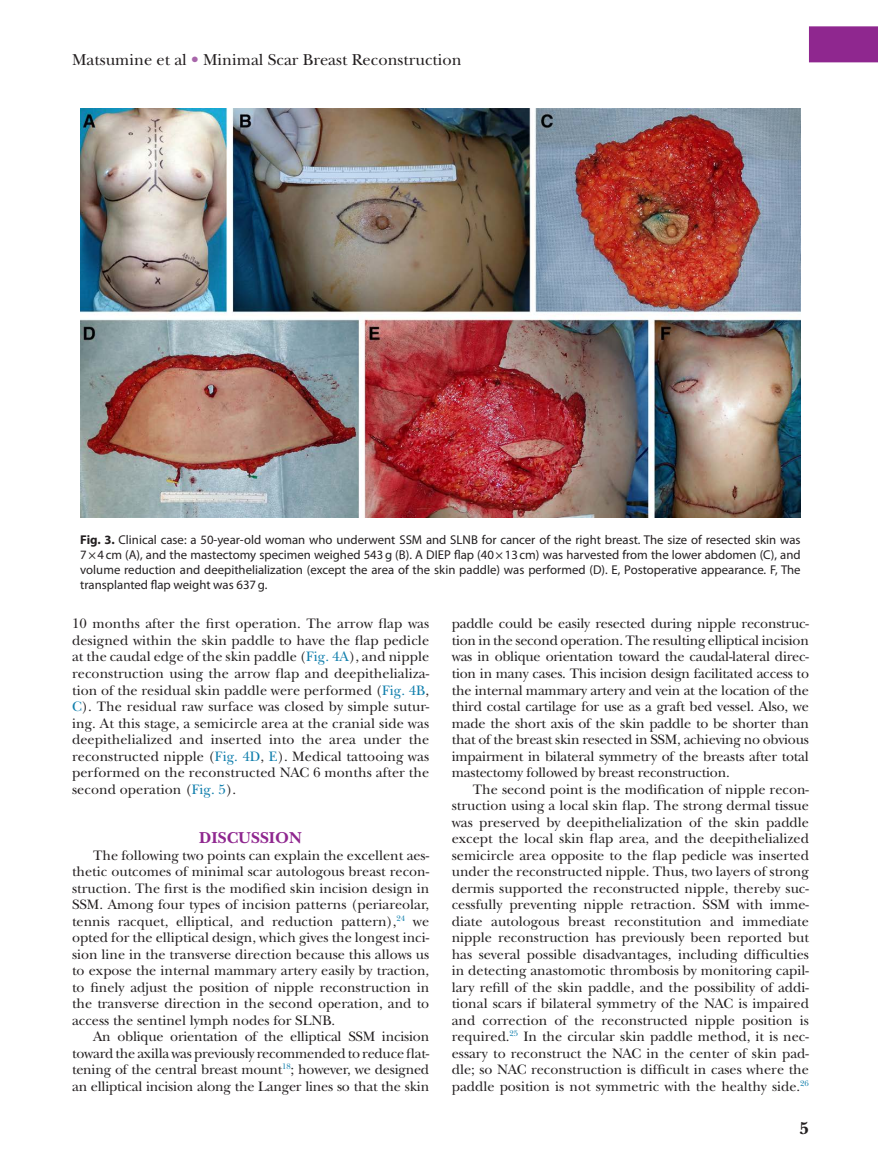
<style>
.page{position:relative;width:878px;height:1175px;background:#fff}
.page>*{position:absolute;margin:0;border:0;box-sizing:border-box;transform-origin:0 0}
.t1{font:700 18px "New Baskerville Std";color:#231f20}
.t2{font:16.5px "New Baskerville Std";color:#231f20}
.t3{font:700 16.5px "New Baskerville Std";color:#8f278f}
.t4{font:14.25px/16.5px "New Baskerville Std";color:#231f20;text-align:justify}
.t5{font:12.75px/15px "Myriad Pro";color:#231f20;text-align:justify}
.s1{color:#a866aa}
.s2{font-weight:700}
.s3{color:#0f7eac}
</style>
<div class="page">
<div style="left:808px;top:26px;width:70px;height:36px;background:#8f278f"></div>
<img style="left:80px;top:108px;width:720px;height:409px">
<p class="t2" style="left:72px;top:50px;width:391px">Matsumine et al <span class="s1">•</span> Minimal Scar Breast Reconstruction</p>
<p class="t5" style="left:80px;top:532px;width:722px"><span class="s2">Fig. 3.</span> Clinical case: a 50-year-old woman who underwent SSM and SLN B for cancer of the right breast. The size of resected skin was 7×4cm (A), and the mastectomy specimen weighed 543g (B). A DIEP flap (40×13cm) was harvested from the lower abdomen (C), and volume reduction and deepithelialization (except the area of the skin paddle) was performed (D). E, Postoperative appearance. F, The transplanted flap weight was 637g.</p>
<p class="t4" style="left:72px;top:615px;width:359px">10 months after the first operation. The arrow flap was designed within the skin paddle to have the flap pedicle at the caudal edge of the skin paddle (<span class="s3">Fig. 4A</span>), and nipple reconstruction using the arrow flap and deepithelializa&shy;tion of the residual skin paddle were performed (<span class="s3">Fig. 4B</span>, <span class="s3">C</span>). The residual raw surface was closed by simple sutur&shy;ing. At this stage, a semicircle area at the cranial side was deepithelialized and inserted into the area under the reconstructed nipple (<span class="s3">Fig. 4D</span>, <span class="s3">E</span>). Medical tattooing was performed on the reconstructed NAC 6 months after the second operation (<span class="s3">Fig. 5</span>).</p>
<p class="t3" style="left:199px;top:828px;width:104px">DISCUSSION</p>
<p class="t4" style="left:72px;top:846px;width:359px;text-indent:21px">The following two points can explain the excellent aes&shy;thetic outcomes of minimal scar autologous breast recon&shy;struction. The first is the modified skin incision design in SSM. Among four types of incision patterns (periareolar, tennis racquet, elliptical, and reduction pattern),<sup>24</sup> we opted for the elliptical design, which gives the longest inci&shy;sion line in the transverse direction because this allows us to expose the internal mammary artery easily by traction, to finely adjust the position of nipple reconstruction in the transverse direction in the second operation, and to access the sentinel lymph nodes for SLNB.</p>
<p class="t4" style="left:72px;top:1028px;width:359px;text-indent:21px">An oblique orientation of the elliptical SSM incision toward the axilla was previously recommended to reduce flat&shy;tening of the central breast mount<sup>18</sup>; however, we designed an elliptical incision along the Langer lines so that the skin</p>
<p class="t4" style="left:452px;top:615px;width:359px">paddle could be easily resected during nipple reconstruc&shy;tion in the second operation. The resulting elliptical incision was in oblique orientation toward the caudal-lateral direc&shy;tion in many cases. This incision design facilitated access to the internal mammary artery and vein at the location of the third costal cartilage for use as a graft bed vessel. Also, we made the short axis of the skin paddle to be shorter than that of the breast skin resected in SSM, achieving no obvious impairment in bilateral symmetry of the breasts after total mastectomy followed by breast reconstruction.</p>
<p class="t4" style="left:452px;top:780px;width:359px;text-indent:21px">The second point is the modification of nipple recon&shy;struction using a local skin flap. The strong dermal tissue was preserved by deepithelialization of the skin paddle except the local skin flap area, and the deepithelialized semicircle area opposite to the flap pedicle was inserted under the reconstructed nipple. Thus, two layers of strong dermis supported the reconstructed nipple, thereby suc&shy;cessfully preventing nipple retraction. SSM with imme&shy;diate autologous breast reconstitution and immediate nipple reconstruction has previously been reported but has several possible disadvantages, including difficulties in detecting anastomotic thrombosis by monitoring capil&shy;lary refill of the skin paddle, and the possibility of addi&shy;tional scars if bilateral symmetry of the NAC is impaired and correction of the reconstructed nipple position is required.<sup>25</sup> In the circular skin paddle method, it is nec&shy;essary to reconstruct the NAC in the center of skin pad&shy;dle; so NAC reconstruction is difficult in cases where the paddle position is not symmetric with the healthy side.<sup>26</sup></p>
<p class="t1" style="left:799px;top:1118px;width:11px">5</p>
</div>
